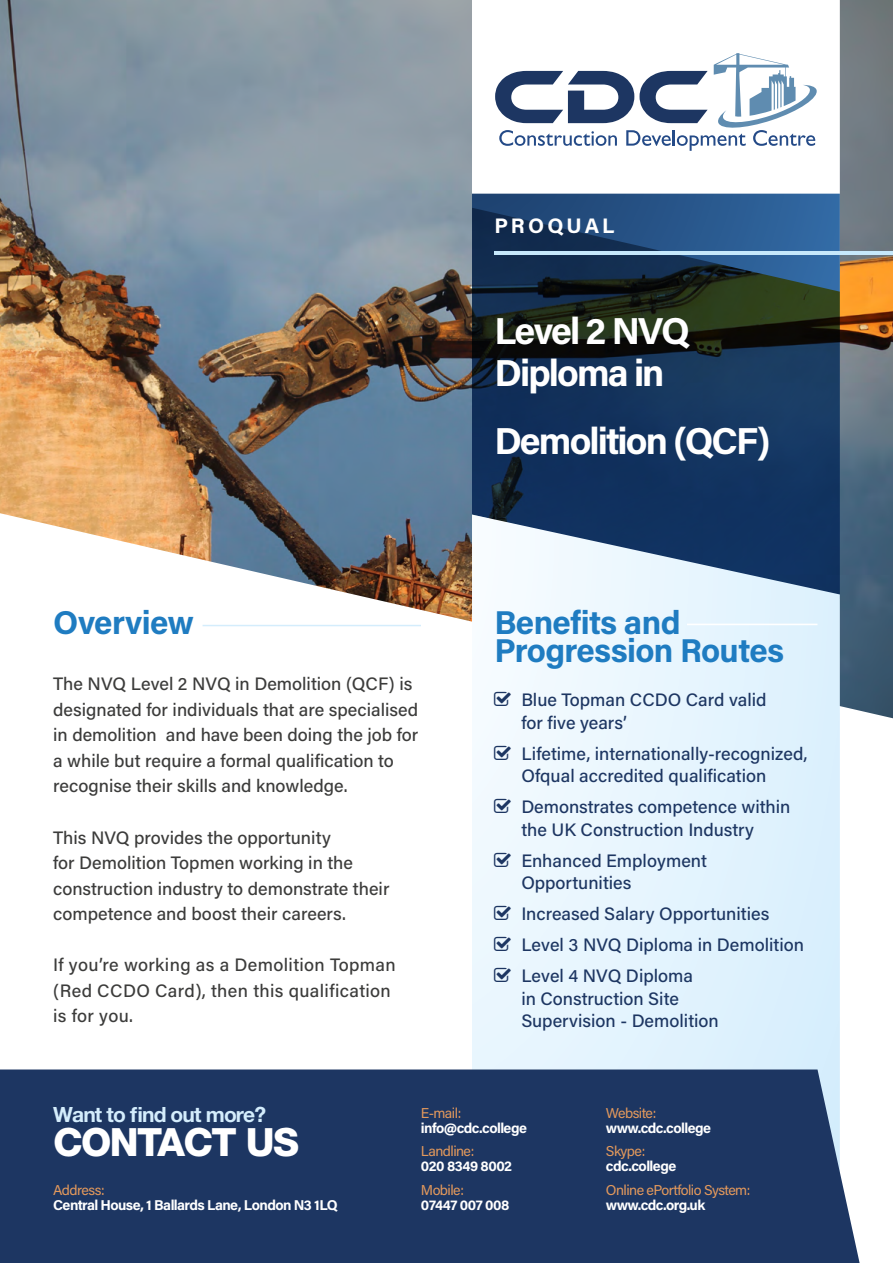
<style>
.page{position:relative;width:893px;height:1263px;background:#fff}
.page>*{position:absolute;margin:0;border:0;box-sizing:border-box;transform-origin:0 0}
.t1{font:800 39px "Helvetica Neue LT Pro";letter-spacing:-.04em;color:#fff}
.t2{font:700 37.5px/42.6px "Acumin Pro";letter-spacing:-.05em;color:#fff}
.t3{font:700 33px/27.6px "Acumin Pro";letter-spacing:-.02em;color:#1f7cc1}
.t4{font:700 21px "Helvetica Neue LT Pro";letter-spacing:-.04em;color:#d4edfc}
.t5{font:700 21px "Acumin Pro";letter-spacing:.15em;color:#fff}
.t6{font:500 18px/25.5px "Acumin Pro";color:#3c3c3b}
.t7{font:500 18px/22.5px "Acumin Pro";color:#1d3662}
.t8{font:500 18px/25.5px "Acumin Pro";letter-spacing:.02em;color:#3c3c3b}
.t9{font:700 14.25px "Acumin Pro";letter-spacing:-.04em;color:#fff}
.t10{font:14.25px "Acumin Pro";letter-spacing:-.04em;color:#e3995c}
</style>
<div class="page">
<img style="left:0;top:0;width:893px;height:718px">
<svg style="left:472px;top:0;width:368px;height:194px"></svg>
<svg style="left:472px;top:194px;width:368px;height:320px;background:#193654"></svg>
<svg style="left:495px;top:53px;width:324px;height:98px"></svg>
<svg style="left:472px;top:514px;width:368px;height:555px"></svg>
<hr style="left:494px;top:252px;width:399px;height:3px;background:#c6e8fb">
<hr style="left:687px;top:624px;width:130px;height:1px;background:#fff">
<hr style="left:203px;top:625px;width:218px;height:1px;background:#d4edfc">
<div style="left:0;top:1069px;width:860px;height:194px;background:#1d3662"></div>
<svg style="left:494px;top:692px;width:17px;height:14px"></svg>
<svg style="left:494px;top:746px;width:17px;height:14px"></svg>
<svg style="left:494px;top:799px;width:17px;height:14px"></svg>
<svg style="left:494px;top:853px;width:17px;height:14px"></svg>
<svg style="left:494px;top:906px;width:17px;height:14px"></svg>
<svg style="left:494px;top:937px;width:17px;height:14px"></svg>
<svg style="left:494px;top:968px;width:17px;height:14px"></svg>
<p class="t5" style="left:494px;top:211px;width:122px">PROQUAL</p>
<h2 class="t2" style="left:494px;top:308px;width:197px">Level 2 NVQ<br>Diploma in</h2>
<h2 class="t2" style="left:494px;top:417px;width:277px">Demolition (QCF)</h2>
<h3 class="t3" style="left:53px;top:607px;width:142px">Overview</h3>
<h3 class="t3" style="left:494px;top:607px;width:291px">Benefits and<br>Progression Routes</h3>
<p class="t7" style="left:521px;top:688px;width:247px">Blue Topman CCDO Card valid for five years’</p>
<p class="t7" style="left:521px;top:742px;width:288px">Lifetime, internationally-recognized,<br>Ofqual accredited qualification</p>
<p class="t7" style="left:521px;top:795px;width:271px">Demonstrates competence within the UK Construction Industry</p>
<p class="t7" style="left:521px;top:849px;width:187px">Enhanced Employment<br>Opportunities</p>
<p class="t7" style="left:521px;top:898px;width:284px;line-height:31px">Increased Salary Opportunities<br>Level 3 NVQ Diploma in Demolition<br>Level 4 NVQ Diploma</p>
<p class="t7" style="left:521px;top:986px;width:199px">in Construction Site<br>Supervision - Demolition</p>
<p class="t6" style="left:53px;top:671px;width:367px">The NVQ Level 2 NVQ in Demolition (QCF) is designated for individuals that are specialised in demolition and have been doing the job for a while but require a formal qualification to recognise their skills and knowledge.</p>
<p class="t6" style="left:53px;top:824px;width:338px">This NVQ provides the opportunity<br>for Demolition Topmen working in the construction industry to demonstrate their competence and boost their careers.</p>
<p class="t8" style="left:53px;top:951px;width:344px">If you’re working as a Demolition Topman (Red CCDO Card), then this qualification is for you.</p>
<p class="t4" style="left:53px;top:1102px;width:215px">Want to find out more?</p>
<h1 class="t1" style="left:53px;top:1119px;width:248px">CONTACT US</h1>
<p class="t10" style="left:53px;top:1180px;width:53px">Address:</p>
<p class="t9" style="left:53px;top:1195px;width:286px">Central House, 1 Ballards Lane, London N3 1LQ</p>
<p class="t10" style="left:421px;top:1103px;width:42px">E-mail:</p>
<p class="t9" style="left:421px;top:1118px;width:108px">info@cdc.college</p>
<p class="t10" style="left:421px;top:1141px;width:55px">Landline:</p>
<p class="t9" style="left:421px;top:1156px;width:93px">020 8349 8002</p>
<p class="t10" style="left:421px;top:1180px;width:44px">Mobile:</p>
<p class="t9" style="left:421px;top:1195px;width:90px">07447 007 008</p>
<p class="t10" style="left:606px;top:1103px;width:52px">Website:</p>
<p class="t9" style="left:606px;top:1118px;width:107px">www.cdc.college</p>
<p class="t10" style="left:606px;top:1141px;width:41px">Skype:</p>
<p class="t9" style="left:606px;top:1156px;width:72px">cdc.college</p>
<p class="t10" style="left:606px;top:1180px;width:146px">Online ePortfolio System:</p>
<p class="t9" style="left:606px;top:1195px;width:101px">www.cdc.org.uk</p>
</div>
